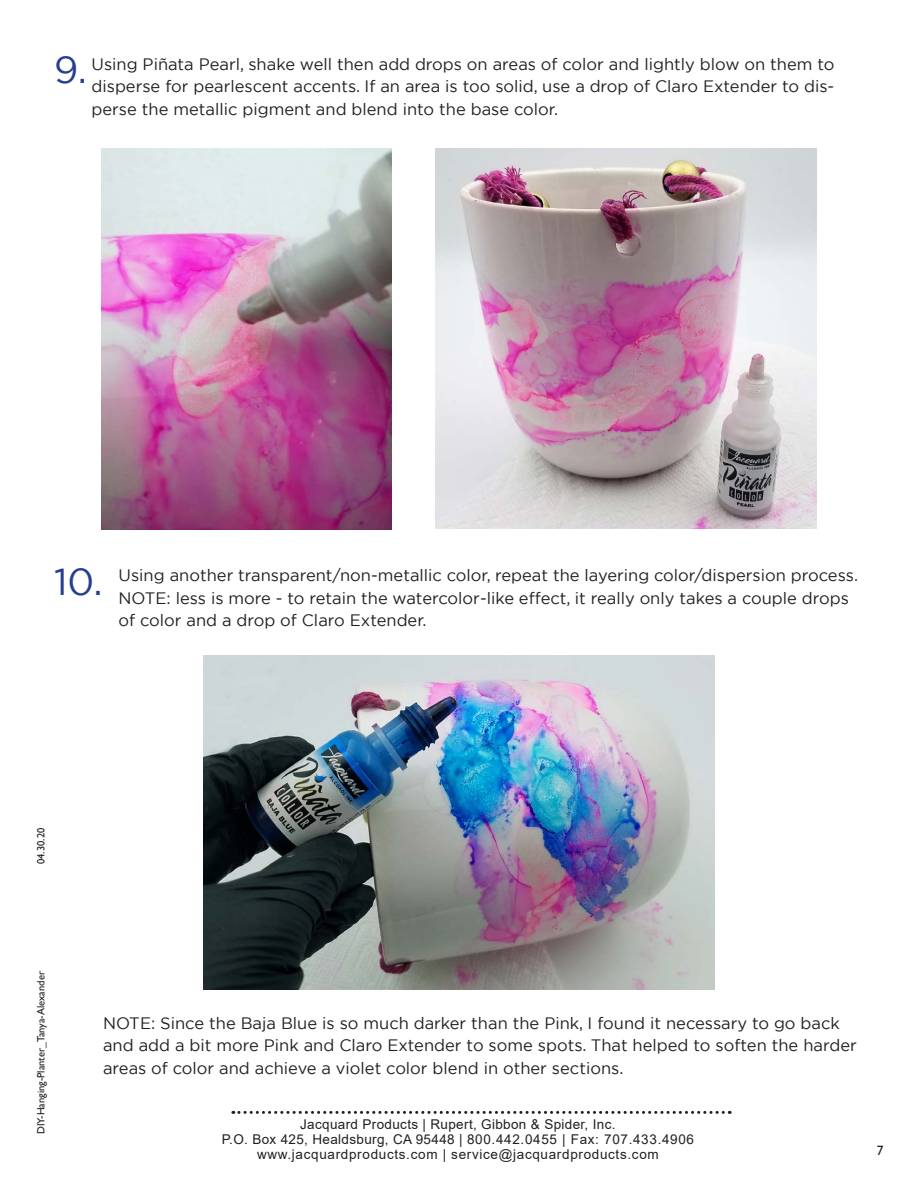
<style>
.page{position:relative;width:918px;height:1188px;background:#fff}
.page>*{position:absolute;margin:0;border:0;box-sizing:border-box;transform-origin:0 0}
.t1{font:37.5px "Gotham";color:#253f8e}
.t2{font:16.5px/22.5px "Gotham";color:#231f20}
.t3{font:13.5px/15px "Arial";letter-spacing:.05em;color:#231f20;text-align:center}
.t4{font:13.5px "Gill Sans";color:#231f20}
.t5{font:10.5px "Gill Sans";color:#231f20}
</style>
<div class="page">
<img style="left:101px;top:149px;width:290px;height:380px">
<img style="left:435px;top:149px;width:382px;height:380px">
<img style="left:204px;top:655px;width:510px;height:335px">
<svg style="left:233px;top:1111px;width:497px;height:3px"></svg>
<p class="t1" style="left:54px;top:46px;width:35px">9.</p>
<p class="t2" style="left:92px;top:52px;width:745px;text-align:justify">Using Piñata Pearl, shake well then add drops on areas of color and lightly blow on them to disperse for pearlescent accents. If an area is too solid, use a drop of Claro Extender to dis&shy;perse the metallic pigment and blend into the base color.</p>
<p class="t1" style="left:54px;top:558px;width:50px">10.</p>
<p class="t2" style="left:119px;top:564px;width:741px">Using another transparent/non-metallic color, repeat the layering color/dispersion process.<br>NOTE: less is more - to retain the watercolor-like effect, it really only takes a couple drops of color and a drop of Claro Extender.</p>
<p class="t5" style="left:35px;top:864px;width:38px;rotate:-90deg">04.30.20</p>
<p class="t5" style="left:35px;top:1134px;width:164px;rotate:-90deg">DIY-Hanging-Planter_Tanya-Alexander</p>
<p class="t2" style="left:103px;top:1011px;width:755px">NOTE: Since the Baja Blue is so much darker than the Pink, I found it necessary to go back and add a bit more Pink and Claro Extender to some spots. That helped to soften the harder areas of color and achieve a violet color blend in other sections.</p>
<p class="t3" style="left:222px;top:1117px;width:474px">Jacquard Products | Rupert, Gibbon &amp; Spider, Inc.<br>P.O. Box 425, Healdsburg, CA 95448 | 800.442.0455 | Fax: 707.433.4906 www.jacquardproducts.com | service@jacquardproducts.com</p>
<p class="t4" style="left:877px;top:1142px;width:8px">7</p>
</div>
